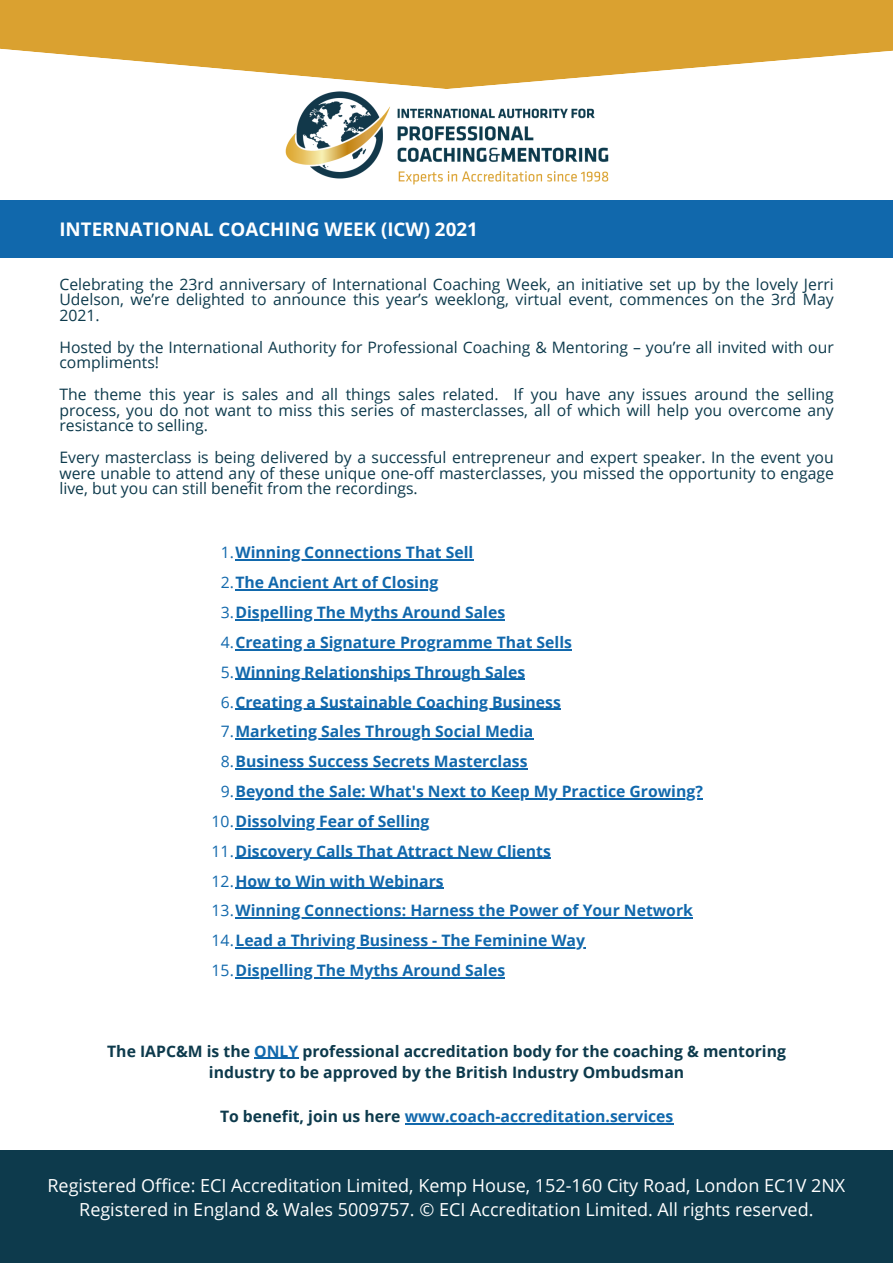
<style>
.page{position:relative;width:893px;height:1263px;background:#fff}
.page>*{position:absolute;margin:0;border:0;box-sizing:border-box;transform-origin:0 0}
.t1{font:700 18.75px "Open Sans";color:#fff}
.t2{font:18px "Open Sans";color:#fff}
.t3{font:15.75px/15.8px "Open Sans";color:#0d3a4c;text-align:justify}
.t4{font:700 15.75px "Open Sans";color:#1168ac}
.t5{font:700 15.75px/22px "Open Sans";color:#0d3a4c;text-align:center}
.s1{font-weight:400}
.s2{color:#1168ac}
.s3{color:#0d3a4c}
</style>
<div class="page">
<div style="left:0;top:1151px;width:893px;height:112px;background:#0d3a4c"></div>
<svg style="left:0;top:0;width:893px;height:75px;background:#deab46"></svg>
<img style="left:285px;top:75px;width:324px;height:110px">
<div style="left:0;top:200px;width:893px;height:57px;background:#1168ac"></div>
<hr style="left:235px;top:559px;width:238px;height:2px;background:#1168ac">
<hr style="left:235px;top:589px;width:203px;height:1px;background:#1168ac">
<hr style="left:235px;top:619px;width:270px;height:1px;background:#1168ac">
<hr style="left:235px;top:649px;width:337px;height:1px;background:#1168ac">
<hr style="left:235px;top:679px;width:290px;height:1px;background:#1168ac">
<hr style="left:235px;top:709px;width:326px;height:1px;background:#1168ac">
<hr style="left:235px;top:738px;width:299px;height:2px;background:#1168ac">
<hr style="left:235px;top:768px;width:293px;height:1px;background:#1168ac">
<hr style="left:235px;top:798px;width:468px;height:1px;background:#1168ac">
<hr style="left:235px;top:828px;width:195px;height:1px;background:#1168ac">
<hr style="left:235px;top:858px;width:316px;height:1px;background:#1168ac">
<hr style="left:235px;top:888px;width:209px;height:1px;background:#1168ac">
<hr style="left:235px;top:917px;width:458px;height:1px;background:#1168ac">
<hr style="left:235px;top:947px;width:350px;height:1px;background:#1168ac">
<hr style="left:235px;top:977px;width:270px;height:1px;background:#1168ac">
<hr style="left:254px;top:1057px;width:44px;height:2px;background:#1168ac">
<hr style="left:405px;top:1123px;width:268px;height:1px;background:#1168ac">
<p class="t1" style="left:59px;top:216px;width:420px">INTERNATIONAL COACHING WEEK (ICW) 2021</p>
<p class="t3" style="left:59px;top:276px;width:776px">Celebrating the 23rd anniversary of International Coaching Week, an initiative set up by the lovely Jerri Udelson, we’re delighted to announce this year’s weeklong, virtual event, commences on the 3rd May 2021.</p>
<p class="t3" style="left:59px;top:339px;width:776px">Hosted by the International Authority for Professional Coaching &amp; Mentoring – you’re all invited with our compliments!</p>
<p class="t3" style="left:59px;top:386px;width:776px">The theme this year is sales and all things sales related. If you have any issues around the selling process, you do not want to miss this series of masterclasses, all of which will help you overcome any resistance to selling.</p>
<p class="t3" style="left:59px;top:449px;width:776px">Every masterclass is being delivered by a successful entrepreneur and expert speaker. In the event you were unable to attend any of these unique one-off masterclasses, you missed the opportunity to engage live, but you can still benefit from the recordings.</p>
<p class="t4" style="left:221px;top:541px;width:254px"><span class="s1">1.</span>Winning Connections That Sell</p>
<p class="t4" style="left:221px;top:571px;width:219px"><span class="s1">2.</span>The Ancient Art of Closing</p>
<p class="t4" style="left:221px;top:601px;width:286px"><span class="s1">3.</span>Dispelling The Myths Around Sales</p>
<p class="t4" style="left:221px;top:631px;width:353px"><span class="s1">4.</span>Creating a Signature Programme That Sells</p>
<p class="t4" style="left:221px;top:661px;width:306px"><span class="s1">5.</span>Winning Relationships Through Sales</p>
<p class="t4" style="left:221px;top:691px;width:342px"><span class="s1">6.</span>Creating a Sustainable Coaching Business</p>
<p class="t4" style="left:221px;top:720px;width:314px"><span class="s1">7.</span>Marketing Sales Through Social Media</p>
<p class="t4" style="left:221px;top:750px;width:308px"><span class="s1">8.</span>Business Success Secrets Masterclass</p>
<p class="t4" style="left:221px;top:780px;width:484px"><span class="s1">9.</span>Beyond the Sale: What's Next to Keep My Practice Growing?</p>
<p class="t4" style="left:212px;top:810px;width:219px"><span class="s1">10.</span>Dissolving Fear of Selling</p>
<p class="t4" style="left:212px;top:840px;width:341px"><span class="s1">11.</span>Discovery Calls That Attract New Clients</p>
<p class="t4" style="left:212px;top:870px;width:233px"><span class="s1">12.</span>How to Win with Webinars</p>
<p class="t4" style="left:212px;top:899px;width:483px"><span class="s1">13.</span>Winning Connections: Harness the Power of Your Network</p>
<p class="t4" style="left:212px;top:929px;width:375px"><span class="s1">14.</span>Lead a Thriving Business - The Feminine Way</p>
<p class="t4" style="left:212px;top:959px;width:295px"><span class="s1">15.</span>Dispelling The Myths Around Sales</p>
<p class="t5" style="left:107px;top:1039px;width:680px">The IAPC&amp;M is the <span class="s2">ONLY</span> professional accreditation body for the coaching &amp; mentoring industry to be approved by the British Industry Ombudsman</p>
<p class="t4" style="left:220px;top:1105px;width:455px"><span class="s3">To benefit, join us here</span> www.coach-accreditation.services</p>
<p class="t2" style="left:47px;top:1172px;width:799px">Registered Office: ECI Accreditation Limited, Kemp House, 152-160 City Road, London EC1V 2NX</p>
<p class="t2" style="left:79px;top:1197px;width:736px">Registered in England &amp; Wales 5009757. © ECI Accreditation Limited. All rights reserved.</p>
</div>
